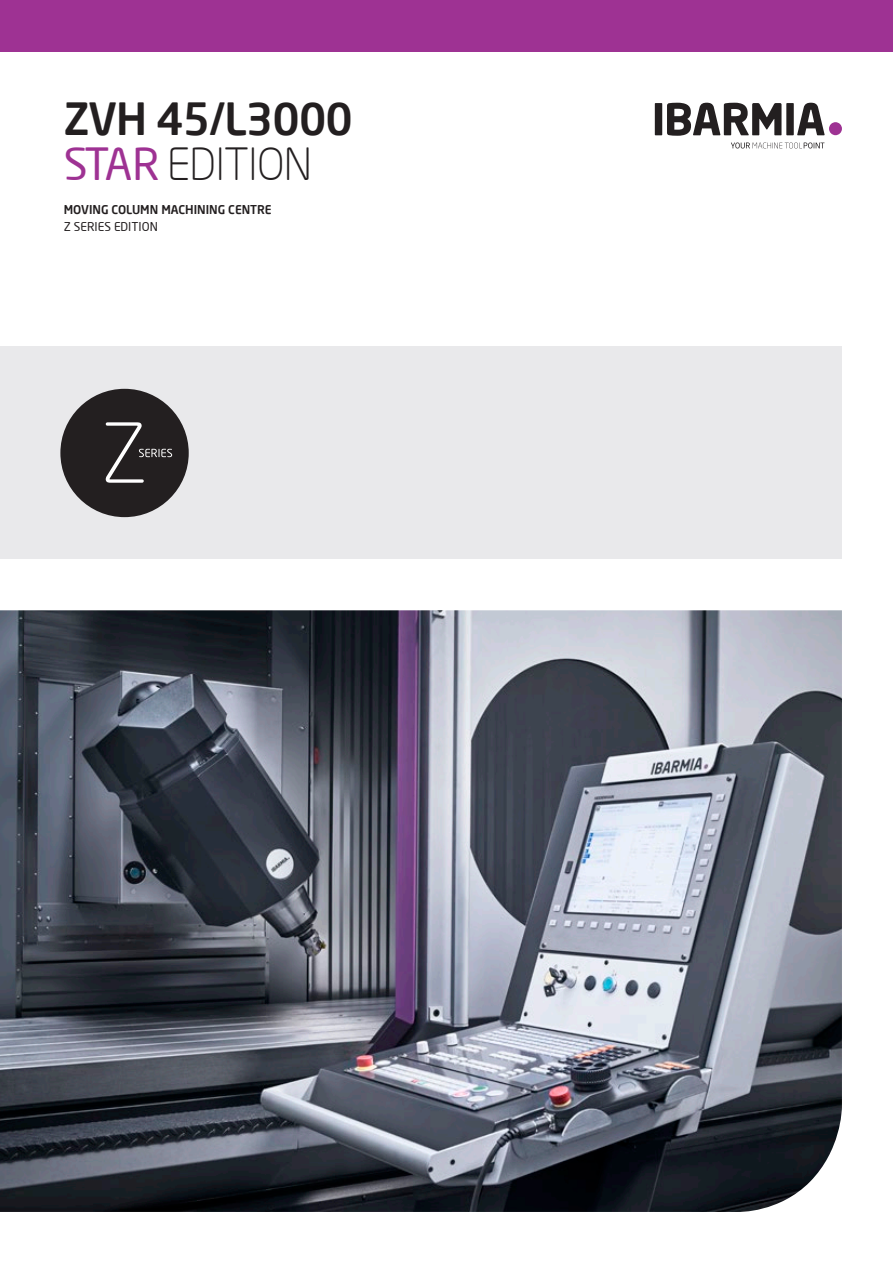
<style>
.page{position:relative;width:893px;height:1263px;background:#fff}
.page>*{position:absolute;margin:0;border:0;box-sizing:border-box;transform-origin:0 0}
.t1{font:500 43.5px/45px "Neo Sans Pro";letter-spacing:-.02em;color:#231f20}
.t2{font:500 12px "Neo Sans Pro";color:#231f20}
.t3{font:12px "Neo Sans Pro";color:#231f20}
.s1{font-weight:400;color:#9e3293}
.s2{font-weight:300}
</style>
<div class="page">
<div style="left:0;top:0;width:893px;height:51px;background:#9e3293"></div>
<img style="left:0;top:610px;width:842px;height:602px">
<div style="left:0;top:347px;width:842px;height:212px;background:#e6e7e9"></div>
<svg style="left:731px;top:142px;width:93px;height:6px"></svg>
<svg style="left:667px;top:103px;width:114px;height:33px"></svg>
<div style="left:655px;top:103px;width:7px;height:32px;background:#231f20"></div>
<div style="left:786px;top:103px;width:8px;height:32px;background:#231f20"></div>
<div style="left:829px;top:122px;width:13px;height:13px;background:#9e3293;border-radius:50%"></div>
<svg style="left:797px;top:103px;width:28px;height:32px"></svg>
<div style="left:62px;top:390px;width:125px;height:126px;background:#231f20;border-radius:50%"></div>
<div style="left:60px;top:389px;width:129px;height:128px;border:3px solid #231f20;border-radius:50%"></div>
<svg style="left:106px;top:422px;width:66px;height:61px"></svg>
<h1 class="t1" style="left:64px;top:96px;width:291px">ZVH 45/L3000<br><span class="s1">STAR</span> <span class="s2">EDITION</span></h1>
<p class="t2" style="left:64px;top:202px;width:209px">MOVING COLUMN MACHINING CENTRE</p>
<p class="t3" style="left:64px;top:219px;width:96px">Z SERIES EDITION</p>
</div>
